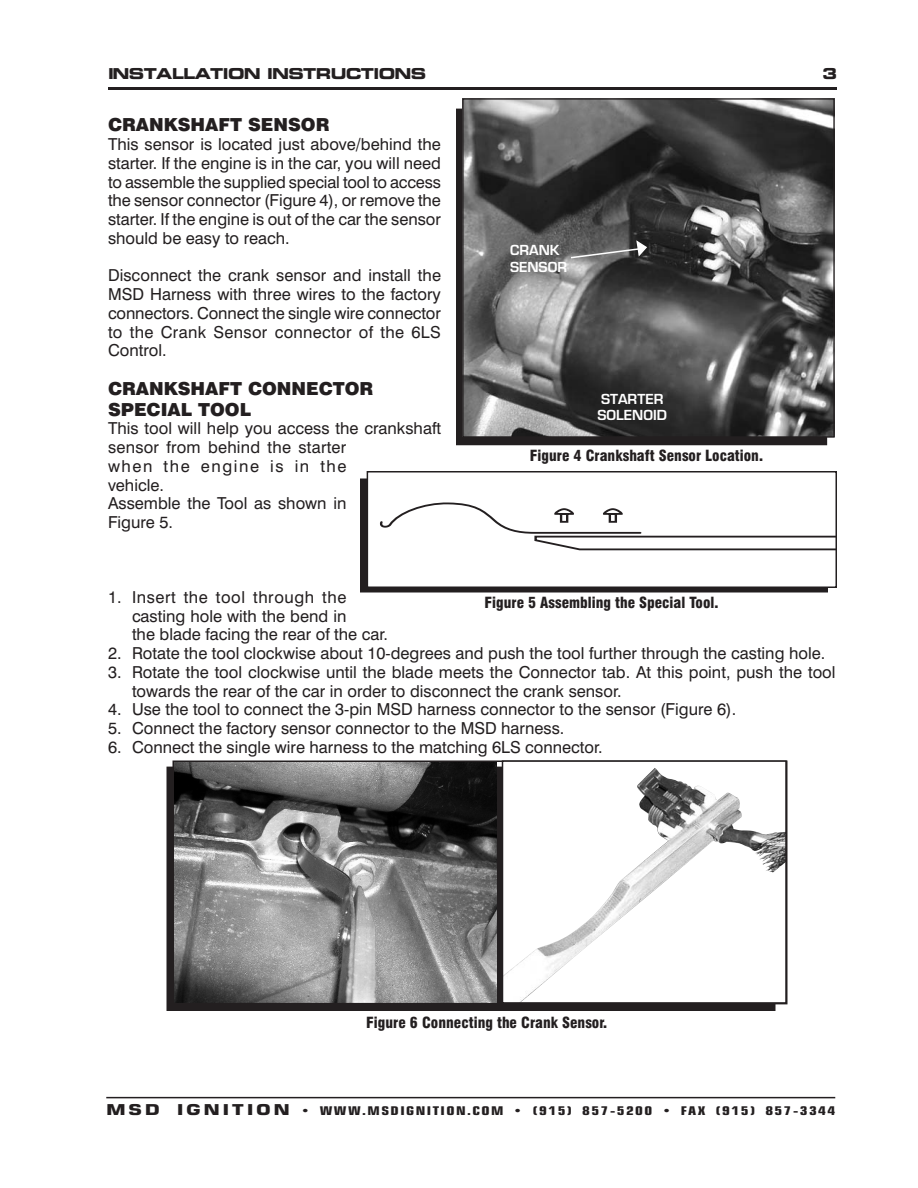
<style>
.page{position:relative;width:918px;height:1188px;background:#fff}
.page>*{position:absolute;margin:0;border:0;box-sizing:border-box;transform-origin:0 0}
.Heading_2{font:900 18px "Swiss 721 BT";color:#231f20}
.Copy_Text{font:16.5px/18.8px "Swiss 721 BT";color:#231f20}
.Figure_Caption{font:900 condensed 15px "Swiss 721 BT";color:#231f20}
.t1{font:700 expanded 15px "Square 721 BT";letter-spacing:-.04em;color:#231f20}
.t2{font:13.5px "Square 721 Dm Normal";color:#fff}
.t3{font:700 condensed 12px "Square 721 BT";letter-spacing:.095em;color:#231f20;scale:1.3 1}
.s1{font-stretch:normal;font-size:15px}
</style>
<div class="page">
<hr style="left:108px;top:87px;width:729px;height:3px;background:#231f20">
<hr style="left:106px;top:1097px;width:729px;height:1px;background:#231f20">
<div style="left:457px;top:109px;width:369px;height:336px;background:#231f20"></div>
<img style="left:464px;top:100px;width:369px;height:336px">
<div style="left:462px;top:98px;width:373px;height:340px;border:1px solid #231f20"></div>
<svg style="left:569px;top:239px;width:79px;height:20px;background:#6b6b6b"></svg>
<div style="left:167px;top:767px;width:608px;height:243px;background:#231f20"></div>
<div style="left:360px;top:478px;width:468px;height:114px;border:2px solid #231f20"></div>
<div style="left:367px;top:472px;width:469px;height:115px;background:#fff"></div>
<svg style="left:380px;top:503px;width:454px;height:47px"></svg>
<div style="left:367px;top:471px;width:470px;height:117px;border:2px solid #231f20"></div>
<img style="left:175px;top:763px;width:321px;height:238px">
<img style="left:505px;top:767px;width:279px;height:234px">
<div style="left:502px;top:760px;width:285px;height:244px;border:2px solid #231f20"></div>
<p class="t1" style="left:108px;top:65px;width:320px">INSTALLATION INSTRUCTIONS</p>
<p class="Heading_2" style="left:108px;top:114px;width:223px">CRANKSHAFT SENSOR</p>
<p class="Copy_Text" style="left:108px;top:135px;width:335px;text-align:justify">This sensor is located just above/behind the starter. If the engine is in the car, you will need to assemble the supplied special tool to access the sensor connector (Figure 4), or remove the starter. If the engine is out of the car the sensor should be easy to reach.</p>
<p class="Copy_Text" style="left:108px;top:266px;width:335px;text-align:justify">Disconnect the crank sensor and install the MSD Harness with three wires to the factory connectors. Connect the single wire connector to the Crank Sensor connector of the 6LS Control.</p>
<p class="Heading_2" style="left:108px;top:378px;width:267px">CRANKSHAFT CONNECTOR</p>
<p class="Heading_2" style="left:108px;top:398px;width:145px">SPECIAL TOOL</p>
<p class="Copy_Text" style="left:108px;top:419px;width:335px">This tool will help you access the crankshaft sensor from behind the starter<br>when the engine is in the<br>vehicle.</p>
<p class="Copy_Text" style="left:108px;top:494px;width:240px">Assemble the Tool as shown in<br>Figure 5.</p>
<p class="t2" style="left:510px;top:242px;width:51px">CRANK</p>
<p class="t2" style="left:510px;top:258px;width:59px">SENSOR</p>
<p class="t2" style="left:601px;top:391px;width:64px">STARTER</p>
<p class="t2" style="left:598px;top:407px;width:71px">SOLENOID</p>
<p class="Figure_Caption" style="left:530px;top:447px;width:235px">Figure 4 Crankshaft Sensor Location.</p>
<p class="Copy_Text" style="left:132px;top:587px;width:257px;text-indent:-24px">1. Insert the tool through the casting hole with the bend in<br>the blade facing the rear of the car.</p>
<p class="Copy_Text" style="left:108px;top:644px;width:719px">2. Rotate the tool clockwise about 10-degrees and push the tool further through the casting hole.</p>
<p class="Copy_Text" style="left:132px;top:662px;width:705px;text-indent:-24px">3. Rotate the tool clockwise until the blade meets the Connector tab. At this point, push the tool towards the rear of the car in order to disconnect the crank sensor.</p>
<p class="Copy_Text" style="left:108px;top:700px;width:630px">4. Use the tool to connect the 3-pin MSD harness connector to the sensor (Figure 6).</p>
<p class="Copy_Text" style="left:108px;top:719px;width:458px">5. Connect the factory sensor connector to the MSD harness.</p>
<p class="Copy_Text" style="left:108px;top:737px;width:496px">6. Connect the single wire harness to the matching 6LS connector.</p>
<p class="Figure_Caption" style="left:485px;top:594px;width:235px">Figure 5 Assembling the Special Tool.</p>
<p class="Figure_Caption" style="left:366px;top:1014px;width:243px">Figure 6 Connecting the Crank Sensor.</p>
<p class="t3" style="left:106px;top:1103px;width:562px"><span class="s1">MSD IGNITION</span> • WWW.MSDIGNITION.COM • (915) 857-5200 • FAX (915) 857-3344</p>
</div>
